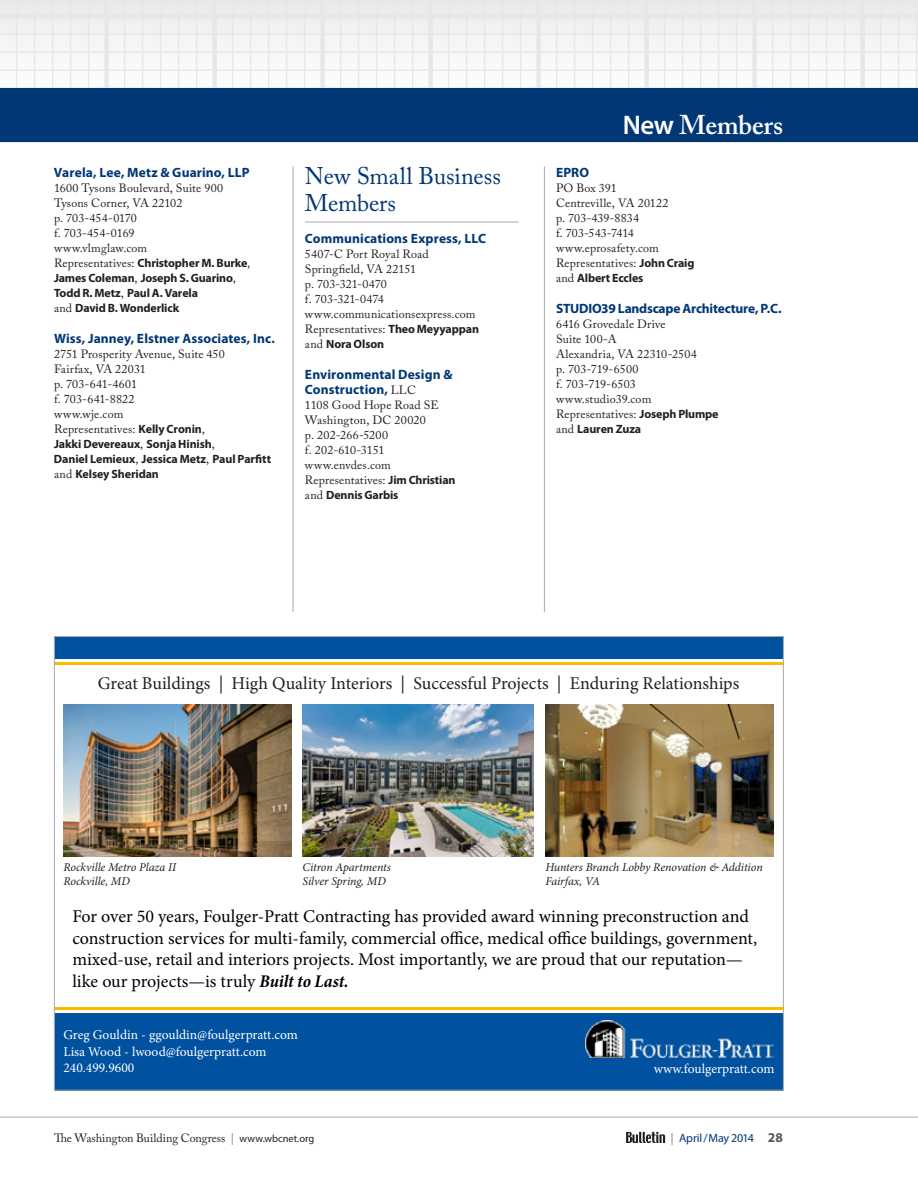
<style>
.page{position:relative;width:918px;height:1188px;background:#fff}
.page>*{position:absolute;margin:0;border:0;box-sizing:border-box;transform-origin:0 0}
.t1{font:600 27px "Adobe Caslon Pro";letter-spacing:-.015em;color:#fff}
.t2{font:24px/27px "Adobe Caslon Pro";letter-spacing:-.015em;color:#013775}
.t3{font:18px/21.6px "Minion Pro";color:#000}
.t4{font:18px "Minion Pro";color:#231f20}
.t5{font:700 13.5px/15px "Myriad Pro";letter-spacing:.005em;color:#013775}
.t6{font:13.5px/16.2px "Minion Pro";color:#fff}
.t7{font:700 13.5px "Myriad Pro";letter-spacing:-.015em;color:#013775}
.t8{font:12px/15px "Adobe Caslon Pro";letter-spacing:.01em;color:#231f20}
.t9{font:700 12px/15px "Myriad Pro";letter-spacing:-.01em;color:#231f20}
.t10{font:italic 12px/14.4px "Minion Pro";letter-spacing:-.01em;color:#231f20}
.t11{font:12px "Myriad Pro";letter-spacing:-.015em;color:#013775}
.s1{font-family:"Adobe Caslon Pro";font-weight:400}
.s2{font-family:"Myriad Pro";font-weight:700}
.s3{font-family:"Adobe Caslon Pro";font-weight:400;font-size:12px;color:#231f20}
.s4{font-family:"Myriad Pro"}
.s5{font-weight:700;font-style:italic;font-stretch:condensed}
.s6{font-family:"Myriad Pro";font-weight:700;color:#a8a9ad}
.s7{font-family:"Myriad Pro";font-size:10.5px}
.s8{font-weight:700;color:#a8a9ad}
.s9{font-weight:700;font-size:13.5px;color:#57585a}
</style>
<div class="page">
<div style="left:0;top:0;width:918px;height:142px;background:#f4f5f5"></div>
<hr style="left:0;top:0;width:1px;height:142px;background:#e6e7e9">
<hr style="left:16px;top:0;width:1px;height:142px;background:#e6e7e9">
<hr style="left:34px;top:0;width:1px;height:142px;background:#e6e7e9">
<hr style="left:52px;top:0;width:1px;height:142px;background:#e6e7e9">
<hr style="left:70px;top:0;width:1px;height:142px;background:#e6e7e9">
<hr style="left:88px;top:0;width:1px;height:142px;background:#e6e7e9">
<div style="left:104px;top:0;width:5px;height:142px;background:#e6e7e9"></div>
<hr style="left:124px;top:0;width:1px;height:142px;background:#e6e7e9">
<hr style="left:142px;top:0;width:1px;height:142px;background:#e6e7e9">
<hr style="left:160px;top:0;width:1px;height:142px;background:#e6e7e9">
<hr style="left:178px;top:0;width:1px;height:142px;background:#e6e7e9">
<hr style="left:196px;top:0;width:1px;height:142px;background:#e6e7e9">
<div style="left:212px;top:0;width:5px;height:142px;background:#e6e7e9"></div>
<hr style="left:232px;top:0;width:1px;height:142px;background:#e6e7e9">
<hr style="left:250px;top:0;width:1px;height:142px;background:#e6e7e9">
<hr style="left:268px;top:0;width:1px;height:142px;background:#e6e7e9">
<hr style="left:286px;top:0;width:1px;height:142px;background:#e6e7e9">
<hr style="left:304px;top:0;width:1px;height:142px;background:#e6e7e9">
<div style="left:320px;top:0;width:5px;height:142px;background:#e6e7e9"></div>
<hr style="left:340px;top:0;width:1px;height:142px;background:#e6e7e9">
<hr style="left:358px;top:0;width:1px;height:142px;background:#e6e7e9">
<hr style="left:376px;top:0;width:1px;height:142px;background:#e6e7e9">
<hr style="left:394px;top:0;width:1px;height:142px;background:#e6e7e9">
<hr style="left:412px;top:0;width:1px;height:142px;background:#e6e7e9">
<div style="left:428px;top:0;width:5px;height:142px;background:#e6e7e9"></div>
<hr style="left:448px;top:0;width:1px;height:142px;background:#e6e7e9">
<hr style="left:466px;top:0;width:1px;height:142px;background:#e6e7e9">
<hr style="left:484px;top:0;width:1px;height:142px;background:#e6e7e9">
<hr style="left:502px;top:0;width:1px;height:142px;background:#e6e7e9">
<hr style="left:520px;top:0;width:1px;height:142px;background:#e6e7e9">
<div style="left:536px;top:0;width:5px;height:142px;background:#e6e7e9"></div>
<hr style="left:556px;top:0;width:1px;height:142px;background:#e6e7e9">
<hr style="left:574px;top:0;width:1px;height:142px;background:#e6e7e9">
<hr style="left:592px;top:0;width:1px;height:142px;background:#e6e7e9">
<hr style="left:610px;top:0;width:1px;height:142px;background:#e6e7e9">
<hr style="left:628px;top:0;width:1px;height:142px;background:#e6e7e9">
<div style="left:644px;top:0;width:5px;height:142px;background:#e6e7e9"></div>
<hr style="left:664px;top:0;width:1px;height:142px;background:#e6e7e9">
<hr style="left:682px;top:0;width:1px;height:142px;background:#e6e7e9">
<hr style="left:700px;top:0;width:1px;height:142px;background:#e6e7e9">
<hr style="left:718px;top:0;width:1px;height:142px;background:#e6e7e9">
<hr style="left:736px;top:0;width:1px;height:142px;background:#e6e7e9">
<div style="left:752px;top:0;width:5px;height:142px;background:#e6e7e9"></div>
<hr style="left:772px;top:0;width:1px;height:142px;background:#e6e7e9">
<hr style="left:790px;top:0;width:1px;height:142px;background:#e6e7e9">
<hr style="left:808px;top:0;width:1px;height:142px;background:#e6e7e9">
<hr style="left:826px;top:0;width:1px;height:142px;background:#e6e7e9">
<hr style="left:844px;top:0;width:1px;height:142px;background:#e6e7e9">
<div style="left:860px;top:0;width:5px;height:142px;background:#e6e7e9"></div>
<hr style="left:880px;top:0;width:1px;height:142px;background:#e6e7e9">
<hr style="left:898px;top:0;width:1px;height:142px;background:#e6e7e9">
<hr style="left:916px;top:0;width:1px;height:142px;background:#e6e7e9">
<hr style="left:917px;top:0;width:1px;height:142px;background:#e6e7e9">
<hr style="left:0;top:231px;width:918px;height:1px;background:#e6e7e9">
<hr style="left:0;top:213px;width:918px;height:1px;background:#e6e7e9">
<hr style="left:0;top:195px;width:918px;height:1px;background:#e6e7e9">
<hr style="left:0;top:177px;width:918px;height:1px;background:#e6e7e9">
<hr style="left:0;top:159px;width:918px;height:1px;background:#e6e7e9">
<hr style="left:0;top:87px;width:918px;height:2px;background:#e6e7e9">
<hr style="left:0;top:69px;width:918px;height:2px;background:#e6e7e9">
<hr style="left:0;top:51px;width:918px;height:2px;background:#e6e7e9">
<hr style="left:0;top:33px;width:918px;height:2px;background:#e6e7e9">
<hr style="left:0;top:14px;width:918px;height:4px;background:#e6e7e9">
<hr style="left:0;top:1117px;width:918px;height:1px;background:#a8a9ad">
<div style="left:0;top:88px;width:918px;height:54px;background:#013775"></div>
<svg style="left:626px;top:1132px;width:39px;height:11px"></svg>
<hr style="left:305px;top:222px;width:213px;height:1px;background:#a8a9ad">
<div style="left:54px;top:1013px;width:729px;height:77px;background:#00519f"></div>
<img style="left:63px;top:705px;width:228px;height:152px">
<img style="left:303px;top:705px;width:231px;height:152px">
<img style="left:545px;top:705px;width:229px;height:152px">
<div style="left:54px;top:637px;width:729px;height:22px;background:#00519f"></div>
<hr style="left:54px;top:662px;width:729px;height:3px;background:#ffb900">
<hr style="left:54px;top:1007px;width:729px;height:3px;background:#ffb900">
<img style="left:585px;top:1021px;width:189px;height:37px">
<hr style="left:293px;top:166px;width:1px;height:446px;background:#a8a9ad">
<hr style="left:544px;top:166px;width:1px;height:446px;background:#a8a9ad">
<p class="t5" style="left:54px;top:164px;width:197px">Varela, Lee, Metz &amp; Guarino, LLP</p>
<p class="t8" style="left:54px;top:180px;width:171px">1600 Tysons Boulevard, Suite 900<br>Tysons Corner, VA 22102<br>p. 703-454-0170<br>f. 703-454-0169 www.vlmglaw.com</p>
<p class="t9" style="left:54px;top:255px;width:198px"><span class="s1">Representatives:</span> Christopher M. Burke<span class="s1">,<br></span>James Coleman<span class="s1">,</span> Joseph S. Guarino<span class="s1">,<br></span>Todd R. Metz<span class="s1">,</span> Paul A. Varela<br><span class="s1">and</span> David B. Wonderlick</p>
<p class="t5" style="left:54px;top:331px;width:223px">Wiss, Janney, Elstner Associates, Inc.</p>
<p class="t8" style="left:54px;top:346px;width:172px">2751 Prosperity Avenue, Suite 450<br>Fairfax, VA 22031<br>p. 703-641-4601<br>f. 703-641-8822<br>www.wje.com<br>Representatives: <span class="s2">Kelly Cronin</span>,</p>
<p class="t9" style="left:54px;top:436px;width:219px">Jakki Devereaux<span class="s1">,</span> Sonja Hinish<span class="s1">,<br></span>Daniel Lemieux<span class="s1">,</span> Jessica Metz<span class="s1">,</span> Paul Parfitt <span class="s1">and</span> Kelsey Sheridan</p>
<h2 class="t2" style="left:305px;top:162px;width:198px">New Small Business<br>Members</h2>
<p class="t5" style="left:305px;top:230px;width:183px">Communications Express, LLC</p>
<p class="t8" style="left:305px;top:246px;width:176px">5407-C Port Royal Road<br>Springfield, VA 22151<br>p. 703-321-0470<br>f. 703-321-0474 www.communicationsexpress.com<br>Representatives: <span class="s2">Theo Meyyappan</span></p>
<p class="t9" style="left:305px;top:336px;width:81px"><span class="s1">and</span> Nora Olson</p>
<p class="t5" style="left:305px;top:367px;width:149px">Environmental Design &amp;<br>Construction, <span class="s3">LLC</span></p>
<p class="t8" style="left:305px;top:397px;width:152px">1108 Good Hope Road SE<br>Washington, DC 20020<br>p. 202-266-5200<br>f. 202-610-3151 www.envdes.com<br>Representatives: <span class="s2">Jim Christian</span></p>
<p class="t9" style="left:305px;top:487px;width:95px"><span class="s1">and</span> Dennis Garbis</p>
<h1 class="t1" style="left:623px;top:108px;width:162px"><span class="s4">New</span> Members</h1>
<p class="t5" style="left:556px;top:164px;width:35px">EPRO</p>
<p class="t8" style="left:556px;top:180px;width:140px">PO Box 391<br>Centreville, VA 20122<br>p. 703-439-8834<br>f. 703-543-7414 www.eprosafety.com<br>Representatives: <span class="s2">John Craig</span></p>
<p class="t9" style="left:556px;top:270px;width:89px"><span class="s1">and</span> Albert Eccles</p>
<p class="t7" style="left:556px;top:300px;width:227px">STUDIO39 Landscape Architecture, P.C.</p>
<p class="t8" style="left:556px;top:316px;width:164px">6416 Grovedale Drive<br>Suite 100-A<br>Alexandria, VA 22310-2504<br>p. 703-719-6500<br>f. 703-719-6503 www.studio39.com<br>Representatives: <span class="s2">Joseph Plumpe</span></p>
<p class="t9" style="left:556px;top:421px;width:87px"><span class="s1">and</span> Lauren Zuza</p>
<h3 class="t4" style="left:98px;top:671px;width:643px">Great Buildings | High Quality Interiors | Successful Projects | Enduring Relationships</h3>
<p class="t10" style="left:63px;top:860px;width:114px">Rockville Metro Plaza II<br>Rockville, MD</p>
<p class="t10" style="left:303px;top:860px;width:90px">Citron Apartments<br>Silver Spring, MD</p>
<p class="t10" style="left:545px;top:860px;width:219px">Hunters Branch Lobby Renovation &amp; Addition<br>Fairfax, VA</p>
<p class="t3" style="left:72px;top:906px;width:686px">For over 50 years, Foulger-Pratt Contracting has provided award winning preconstruction and construction services for multi-family, commercial office, medical office buildings, government, mixed-use, retail and interiors projects. Most importantly, we are proud that our reputation— like our projects—is truly <span class="s5">Built to Last.</span></p>
<p class="t6" style="left:63px;top:1027px;width:236px">Greg Gouldin - ggouldin@foulgerpratt.com<br>Lisa Wood - lwood@foulgerpratt.com<br>240.499.9600</p>
<p class="t6" style="left:654px;top:1061px;width:122px">www.foulgerpratt.com</p>
<p class="t8" style="left:54px;top:1130px;width:262px">The Washington Building Congress <span class="s6">|</span> <span class="s7">www.wbcnet.org</span></p>
<p class="t11" style="left:670px;top:1130px;width:114px"><span class="s8">|</span> April/May 2014 <span class="s9">28</span></p>
</div>
